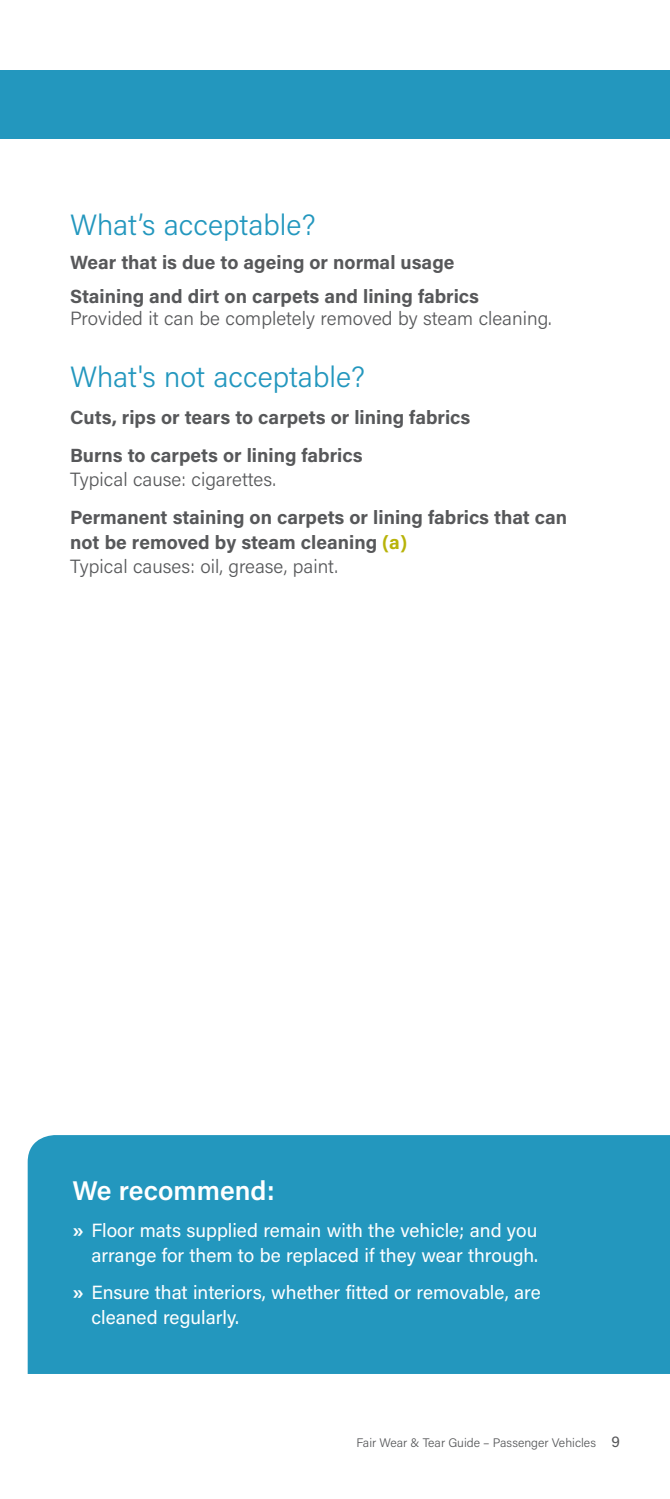
<style>
.page{position:relative;width:670px;height:1499px;background:#fff}
.page>*{position:absolute;margin:0;border:0;box-sizing:border-box;transform-origin:0 0}
.t1{font:300 29.25px "Acumin Pro";color:#2397be}
.t2{font:600 27px "Acumin Pro";color:#fff}
.t3{font:700 19.12px/24.8px "Acumin Pro";color:#57585a}
.t4{font:19.12px/24.8px "Acumin Pro";color:#fff;text-align:right}
.t5{font:300 19.12px "Acumin Pro";color:#57585a}
.t6{font:300 12.38px "Acumin Pro";color:#57585a}
.s1{color:#b8b309}
.s2{font-weight:300}
.s3{font-weight:700}
.s4{font-weight:400;font-size:15.75px}
</style>
<div class="page">
<div style="left:0;top:70px;width:670px;height:69px;background:#2397be"></div>
<div style="left:28px;top:1135px;width:642px;height:239px;background:#2397be"></div>
<h1 class="t1" style="left:70px;top:205px;width:247px">What’s acceptable?</h1>
<p class="t3" style="left:70px;top:245px;width:410px;line-height:34.2px">Wear that is due to ageing or normal usage<br>Staining and dirt on carpets and lining fabrics</p>
<p class="t5" style="left:70px;top:305px;width:483px">Provided it can be completely removed by steam cleaning.</p>
<h1 class="t1" style="left:70px;top:356px;width:296px">What's not acceptable?</h1>
<p class="t3" style="left:70px;top:398px;width:402px;line-height:37.6px">Cuts, rips or tears to carpets or lining fabrics<br>Burns to carpets or lining fabrics</p>
<p class="t5" style="left:70px;top:466px;width:207px">Typical cause: cigarettes.</p>
<p class="t3" style="left:70px;top:504px;width:498px">Permanent staining on carpets or lining fabrics that can not be removed by steam cleaning <span class="s1">(a)<br></span><span class="s2">Typical causes: oil, grease, paint.</span></p>
<h2 class="t2" style="left:72px;top:1171px;width:204px">We recommend:</h2>
<p class="t4" style="left:72px;top:1217px;width:467px"><span class="s3">»</span> Floor mats supplied remain with the vehicle; and you arrange for them to be replaced if they wear through.</p>
<p class="t4" style="left:91px;top:1279px;width:451px;text-align:left;text-indent:-19px"><span class="s3">»</span> Ensure that interiors, whether fitted or removable, are cleaned regularly.</p>
<p class="t6" style="left:356px;top:1434px;width:265px">Fair Wear &amp; Tear Guide – Passenger Vehicles <span class="s4">9</span></p>
</div>
